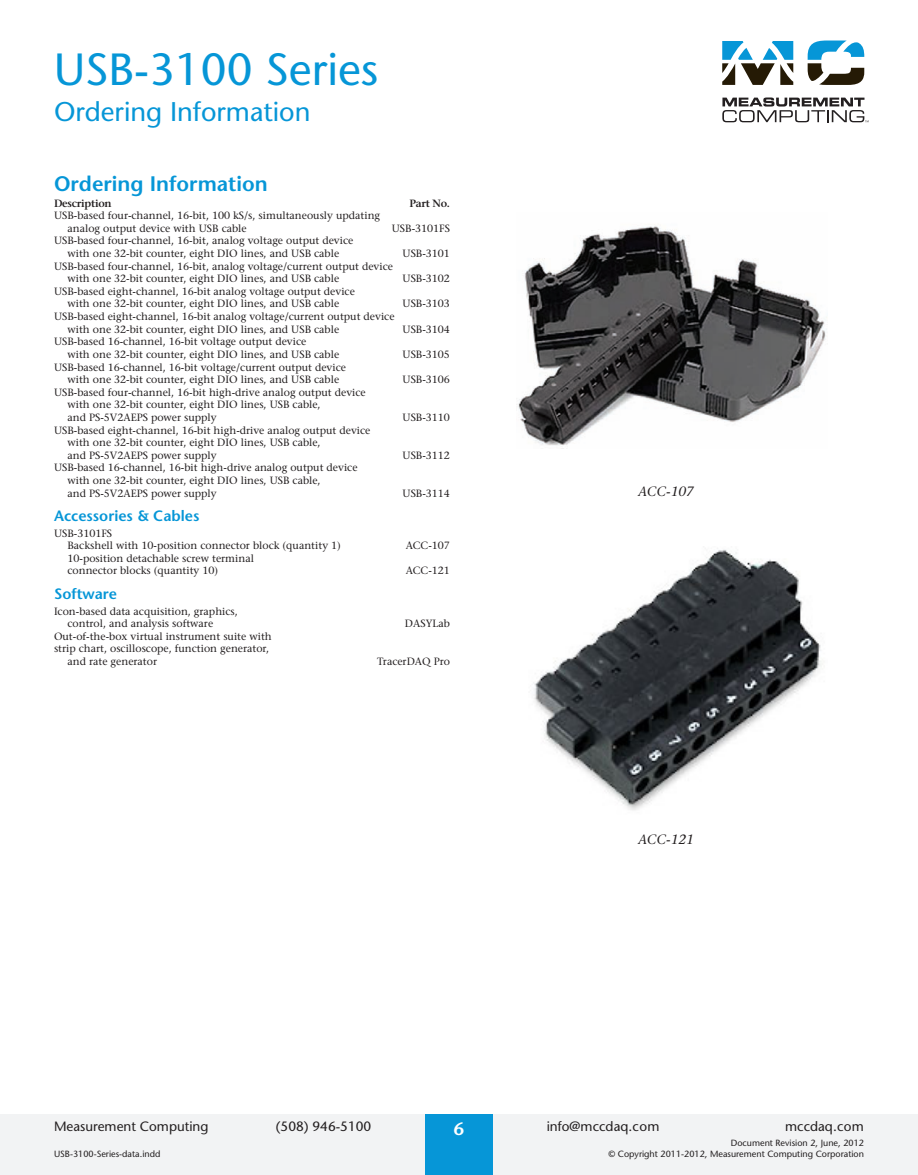
<style>
.page{position:relative;width:918px;height:1175px;background:#fff}
.page>*{position:absolute;margin:0;border:0;box-sizing:border-box;transform-origin:0 0}
.t1{font:45px "Stone Sans";color:#0696d7}
.t2{font:27px "Stone Sans";color:#0696d7}
.Body_Heads{font:600 21px "Stone Sans";color:#0696d7}
.t3{font:600 18px "Stone Sans";color:#fff}
.Brd_Spc_Head{font:600 15px "Stone Sans";color:#0696d7}
.t4{font:13.5px "Stone Sans";color:#231f20}
.t5{font:italic 13.5px "Stone Serif";color:#231f20}
.Order_Info_Body{font:10.5px/12.6px "Stone Serif";color:#231f20}
.Order_Info_Body-2{font:600 10.5px "Stone Serif";letter-spacing:-.02em;color:#231f20}
.DocRev{font:9px "Stone Sans";color:#231f20}
</style>
<div class="page">
<svg style="left:722px;top:97px;width:147px;height:25px"></svg>
<svg style="left:722px;top:41px;width:71px;height:44px"></svg>
<svg style="left:808px;top:40px;width:56px;height:45px"></svg>
<div style="left:0;top:1114px;width:918px;height:60px;background:#f2f3f4"></div>
<div style="left:425px;top:1114px;width:68px;height:60px;background:#0696d7"></div>
<img style="left:518px;top:226px;width:309px;height:220px">
<img style="left:533px;top:549px;width:288px;height:261px">
<p class="t1" style="left:54px;top:42px;width:326px">USB-3100 Series</p>
<p class="t2" style="left:54px;top:95px;width:258px">Ordering Information</p>
<p class="Body_Heads" style="left:54px;top:171px;width:215px">Ordering Information</p>
<p class="Order_Info_Body-2" style="left:54px;top:197px;width:59px">Description</p>
<p class="Order_Info_Body-2" style="left:409px;top:197px;width:42px">Part No.</p>
<p class="Order_Info_Body" style="left:68px;top:209px;width:314px;text-indent:-14px">USB-based four-channel, 16-bit, 100 kS/s, simultaneously updating analog output device with USB cable</p>
<p class="Order_Info_Body" style="left:392px;top:222px;width:60px">USB-3101FS</p>
<p class="Order_Info_Body" style="left:54px;top:234px;width:301px;text-align:center">USB-based four-channel, 16-bit, analog voltage output device with one 32-bit counter, eight DIO lines, and USB cable</p>
<p class="Order_Info_Body" style="left:68px;top:260px;width:327px;text-indent:-14px">USB-based four-channel, 16-bit, analog voltage/current output device with one 32-bit counter, eight DIO lines, and USB cable</p>
<p class="Order_Info_Body" style="left:54px;top:285px;width:302px;text-align:center">USB-based eight-channel, 16-bit analog voltage output device with one 32-bit counter, eight DIO lines, and USB cable</p>
<p class="Order_Info_Body" style="left:68px;top:310px;width:329px;text-indent:-14px">USB-based eight-channel, 16-bit analog voltage/current output device with one 32-bit counter, eight DIO lines, and USB cable</p>
<p class="Order_Info_Body" style="left:68px;top:335px;width:273px;text-indent:-14px">USB-based 16-channel, 16-bit voltage output device<br>with one 32-bit counter, eight DIO lines, and USB cable</p>
<p class="Order_Info_Body" style="left:68px;top:360px;width:280px;text-indent:-14px">USB-based 16-channel, 16-bit voltage/current output device with one 32-bit counter, eight DIO lines, and USB cable</p>
<p class="Order_Info_Body" style="left:67px;top:386px;width:300px;text-indent:-13px">USB-based four-channel, 16-bit high-drive analog output device with one 32-bit counter, eight DIO lines, USB cable,<br>and PS-5V2AEPS power supply</p>
<p class="Order_Info_Body" style="left:67px;top:423px;width:304px;text-indent:-13px">USB-based eight-channel, 16-bit high-drive analog output device with one 32-bit counter, eight DIO lines, USB cable,<br>and PS-5V2AEPS power supply</p>
<p class="Order_Info_Body" style="left:67px;top:461px;width:292px;text-indent:-13px">USB-based 16-channel, 16-bit high-drive analog output device with one 32-bit counter, eight DIO lines, USB cable,<br>and PS-5V2AEPS power supply</p>
<p class="Order_Info_Body" style="left:402px;top:247px;width:49px">USB-3101</p>
<p class="Order_Info_Body" style="left:402px;top:272px;width:49px">USB-3102</p>
<p class="Order_Info_Body" style="left:402px;top:297px;width:49px">USB-3103</p>
<p class="Order_Info_Body" style="left:402px;top:323px;width:49px">USB-3104</p>
<p class="Order_Info_Body" style="left:402px;top:348px;width:49px">USB-3105</p>
<p class="Order_Info_Body" style="left:402px;top:373px;width:49px">USB-3106</p>
<p class="Order_Info_Body" style="left:402px;top:411px;width:49px">USB-3110</p>
<p class="Order_Info_Body" style="left:402px;top:449px;width:49px">USB-3112</p>
<p class="Order_Info_Body" style="left:402px;top:486px;width:49px">USB-3114</p>
<p class="Brd_Spc_Head" style="left:54px;top:507px;width:147px">Accessories &amp; Cables</p>
<p class="Order_Info_Body" style="left:54px;top:526px;width:60px">USB-3101FS</p>
<p class="Order_Info_Body" style="left:68px;top:539px;width:275px">Backshell with 10-position connector block (quantity 1)</p>
<p class="Order_Info_Body" style="left:406px;top:539px;width:46px">ACC-107</p>
<p class="Order_Info_Body" style="left:68px;top:552px;width:188px">10-position detachable screw terminal connector blocks (quantity 10)</p>
<p class="Order_Info_Body" style="left:406px;top:564px;width:46px">ACC-121</p>
<p class="Brd_Spc_Head" style="left:54px;top:585px;width:65px">Software</p>
<p class="Order_Info_Body" style="left:54px;top:604px;width:185px">Icon-based data acquisition, graphics,</p>
<p class="Order_Info_Body" style="left:68px;top:617px;width:147px">control, and analysis software</p>
<p class="Order_Info_Body" style="left:405px;top:617px;width:47px">DASYLab</p>
<p class="Order_Info_Body" style="left:54px;top:630px;width:219px">Out-of-the-box virtual instrument suite with</p>
<p class="Order_Info_Body" style="left:68px;top:642px;width:203px;text-indent:-14px">strip chart, oscilloscope, function generator, and rate generator</p>
<p class="Order_Info_Body" style="left:377px;top:655px;width:74px">TracerDAQ Pro</p>
<p class="t5" style="left:638px;top:483px;width:57px">ACC-107</p>
<p class="t5" style="left:638px;top:831px;width:57px">ACC-121</p>
<p class="t4" style="left:54px;top:1118px;width:156px">Measurement Computing</p>
<p class="t4" style="left:276px;top:1118px;width:97px">(508) 946-5100</p>
<p class="t3" style="left:454px;top:1118px;width:12px">6</p>
<p class="t4" style="left:547px;top:1118px;width:114px">info@mccdaq.com</p>
<p class="t4" style="left:785px;top:1118px;width:80px">mccdaq.com</p>
<p class="DocRev" style="left:731px;top:1137px;width:135px">Document Revision 2, June, 2012</p>
<p class="DocRev" style="left:54px;top:1148px;width:108px">USB-3100-Series-data.indd</p>
<p class="DocRev" style="left:608px;top:1148px;width:257px">© Copyright 2011-2012, Measurement Computing Corporation</p>
</div>
